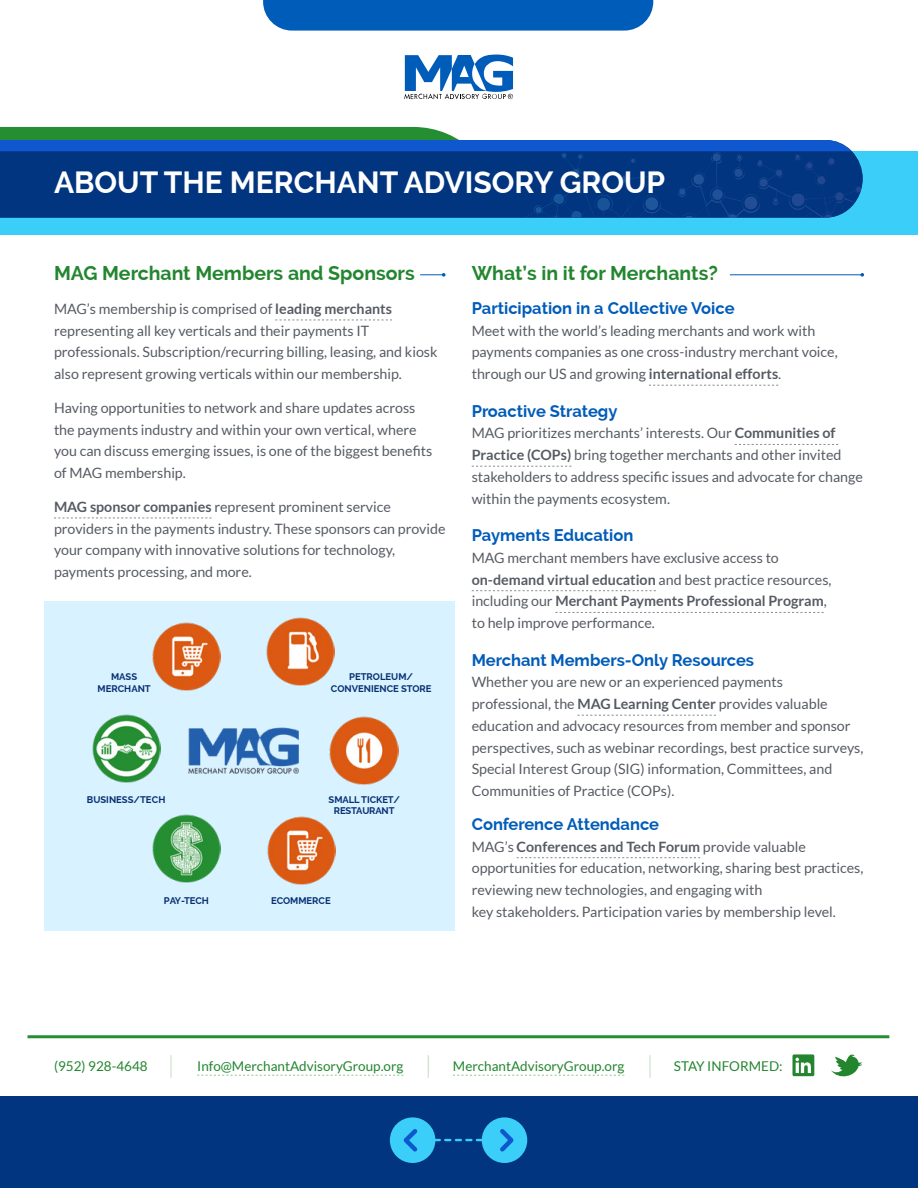
<style>
.page{position:relative;width:918px;height:1188px;background:#fff}
.page>*{position:absolute;margin:0;border:0;box-sizing:border-box;transform-origin:0 0}
.t1{font:700 30px "Raleway";color:#fff}
.t2{font:700 19.5px "Raleway";color:#23862f}
.t3{font:700 16.5px "Raleway";color:#005cb9}
.t4{font:14.25px/21.8px "Lato";color:#565b63}
.t5{font:13.5px "Lato";color:#23862f}
.t6{font:700 9.45px/11.9px "Raleway";color:#083073;text-align:center}
.s1{font-weight:700}
</style>
<div class="page">
<div style="left:263px;top:0;width:390px;height:31px;background:#005cb9"></div>
<div style="left:0;top:127px;width:459px;height:13px;background:#258e32"></div>
<div style="left:0;top:152px;width:918px;height:83px;background:#3bcef8"></div>
<svg style="left:0;top:140px;width:863px;height:78px;background:#043c8c"></svg>
<div style="left:0;top:1097px;width:918px;height:91px;background:#01357f"></div>
<div style="left:482px;top:1117px;width:45px;height:46px;background:#3bcef8;border-radius:50%"></div>
<svg style="left:500px;top:1129px;width:14px;height:23px"></svg>
<div style="left:390px;top:1117px;width:45px;height:46px;background:#3bcef8;border-radius:50%"></div>
<svg style="left:403px;top:1129px;width:15px;height:23px"></svg>
<svg style="left:435px;top:1139px;width:47px;height:2px"></svg>
<hr style="left:28px;top:1035px;width:861px;height:3px;background:#258e32">
<svg style="left:404px;top:55px;width:109px;height:44px"></svg>
<svg style="left:197px;top:1075px;width:206px;height:1px"></svg>
<svg style="left:453px;top:1075px;width:171px;height:1px"></svg>
<svg style="left:792px;top:1054px;width:22px;height:22px"></svg>
<svg style="left:831px;top:1054px;width:31px;height:23px"></svg>
<svg style="left:171px;top:1055px;width:1px;height:23px"></svg>
<svg style="left:428px;top:1055px;width:1px;height:23px"></svg>
<svg style="left:650px;top:1055px;width:1px;height:23px"></svg>
<div style="left:44px;top:601px;width:411px;height:329px;background:#d9f2ff"></div>
<img style="left:188px;top:727px;width:111px;height:48px">
<img style="left:152px;top:814px;width:69px;height:69px">
<img style="left:152px;top:622px;width:68px;height:68px">
<img style="left:266px;top:618px;width:68px;height:68px">
<img style="left:330px;top:716px;width:68px;height:68px">
<img style="left:92px;top:714px;width:68px;height:69px">
<img style="left:267px;top:816px;width:68px;height:68px">
<svg style="left:275px;top:320px;width:117px;height:1px"></svg>
<svg style="left:54px;top:518px;width:158px;height:1px"></svg>
<svg style="left:649px;top:385px;width:129px;height:1px"></svg>
<svg style="left:735px;top:444px;width:103px;height:1px"></svg>
<svg style="left:472px;top:466px;width:99px;height:1px"></svg>
<svg style="left:472px;top:590px;width:184px;height:1px"></svg>
<svg style="left:555px;top:612px;width:269px;height:1px"></svg>
<svg style="left:578px;top:715px;width:138px;height:1px"></svg>
<svg style="left:517px;top:857px;width:183px;height:1px"></svg>
<hr style="left:730px;top:274px;width:132px;height:1px;background:#005cb9">
<svg style="left:860px;top:273px;width:4px;height:4px"></svg>
<svg style="left:420px;top:273px;width:25px;height:4px"></svg>
<h2 class="t1" style="left:54px;top:166px;width:613px">ABOUT THE MERCHANT ADVISORY GROUP</h2>
<h3 class="t2" style="left:54px;top:262px;width:362px">MAG Merchant Members and Sponsors</h3>
<p class="t4" style="left:54px;top:298px;width:385px">MAG’s membership is comprised of <span class="s1">leading merchants </span>representing all key verticals and their payments IT professionals. Subscription/recurring billing, leasing, and kiosk also represent growing verticals within our membership.</p>
<p class="t4" style="left:54px;top:397px;width:380px">Having opportunities to network and share updates across the payments industry and within your own vertical, where you can discuss emerging issues, is one of the biggest benefits of MAG membership.</p>
<p class="t4" style="left:54px;top:496px;width:393px"><span class="s1">MAG sponsor companies</span> represent prominent service providers in the payments industry. These sponsors can provide your company with innovative solutions for technology, payments processing, and more.</p>
<p class="t6" style="left:111px;top:671px;width:28px">MASS</p>
<p class="t6" style="left:349px;top:670px;width:65px">PETROLEUM/</p>
<p class="t6" style="left:98px;top:683px;width:55px">MERCHANT</p>
<p class="t6" style="left:331px;top:683px;width:102px">CONVENIENCE STORE</p>
<p class="t6" style="left:87px;top:793px;width:80px">BUSINESS/TECH</p>
<p class="t6" style="left:329px;top:793px;width:73px">SMALL TICKET/<br>RESTAURANT</p>
<p class="t6" style="left:164px;top:894px;width:47px">PAY-TECH</p>
<p class="t6" style="left:271px;top:894px;width:61px">ECOMMERCE</p>
<h3 class="t2" style="left:472px;top:262px;width:248px">What’s in it for Merchants?</h3>
<h4 class="t3" style="left:472px;top:299px;width:264px">Participation in a Collective Voice</h4>
<p class="t4" style="left:472px;top:320px;width:367px">Meet with the world’s leading merchants and work with payments companies as one cross-industry merchant voice, through our US and growing <span class="s1">international efforts</span>.</p>
<h4 class="t3" style="left:472px;top:402px;width:147px">Proactive Strategy</h4>
<p class="t4" style="left:472px;top:422px;width:393px">MAG prioritizes merchants’ interests. Our <span class="s1">Communities of Practice (COPs)</span> bring together merchants and other invited stakeholders to address specific issues and advocate for change within the payments ecosystem.</p>
<h4 class="t3" style="left:472px;top:526px;width:163px">Payments Education</h4>
<p class="t4" style="left:472px;top:547px;width:361px">MAG merchant members have exclusive access to <span class="s1">on-demand virtual education</span> and best practice resources, including our <span class="s1">Merchant Payments Professional Program</span>, to help improve performance.</p>
<h4 class="t3" style="left:472px;top:651px;width:284px">Merchant Members-Only Resources</h4>
<p class="t4" style="left:472px;top:671px;width:393px">Whether you are new or an experienced payments professional, the <span class="s1">MAG Learning Center</span> provides valuable education and advocacy resources from member and sponsor perspectives, such as webinar recordings, best practice surveys, Special Interest Group (SIG) information, Committees, and Communities of Practice (COPs).</p>
<h4 class="t3" style="left:472px;top:815px;width:189px">Conference Attendance</h4>
<p class="t4" style="left:472px;top:836px;width:393px">MAG’s <span class="s1">Conferences and Tech Forum</span> provide valuable opportunities for education, networking, sharing best practices, reviewing new technologies, and engaging with<br>key stakeholders. Participation varies by membership level.</p>
<p class="t5" style="left:54px;top:1058px;width:95px">(952) 928-4648</p>
<p class="t5" style="left:197px;top:1058px;width:208px">Info@MerchantAdvisoryGroup.org</p>
<p class="t5" style="left:453px;top:1058px;width:173px">MerchantAdvisoryGroup.org</p>
<p class="t5" style="left:674px;top:1058px;width:110px">STAY INFORMED:</p>
</div>
